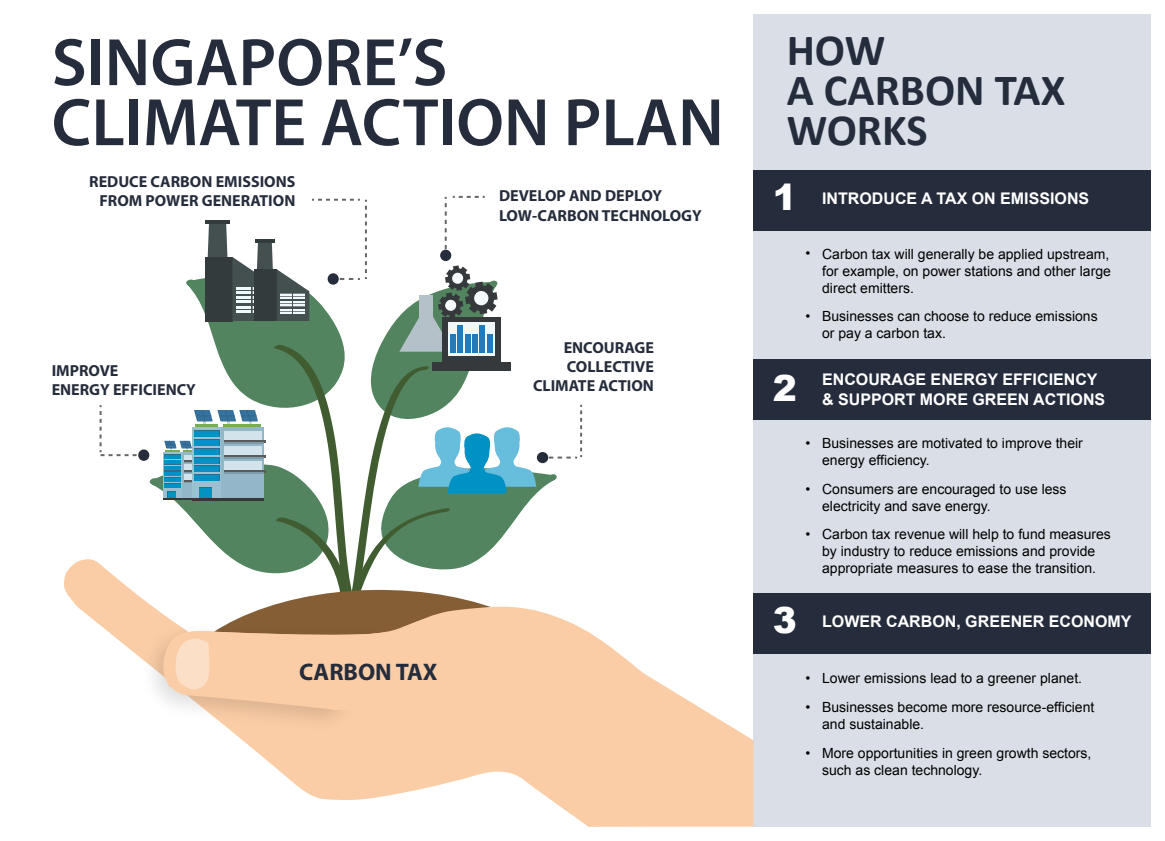
<style>
.page{position:relative;width:1165px;height:841px;background:#fff}
.page>*{position:absolute;margin:0;border:0;box-sizing:border-box;transform-origin:0 0}
.t1{font:600 67.6px/60px "Myriad Pro";color:#252d3c}
.t2{font:700 44.8px/40px "Calibri";color:#252d3c}
.t3{font:900 36px "Arial";color:#fff}
.t4{font:700 24px "Myriad";color:#252d3c}
.t5{font:700 16px/19.2px "Myriad";color:#252d3c;text-align:right}
.t6{font:700 16px/19.2px "Arial";color:#fff}
.t7{font:14px/16.8px "Arial";color:#000}
</style>
<div class="page">
<svg style="left:64px;top:559px;width:36px;height:66px;fill:#facda6"></svg>
<div style="left:753px;top:14px;width:397px;height:812px;background:#dadfe7"></div>
<div style="left:753px;top:593px;width:397px;height:60px;background:#252d3c"></div>
<div style="left:753px;top:359px;width:397px;height:61px;background:#252d3c"></div>
<div style="left:753px;top:170px;width:397px;height:61px;background:#252d3c"></div>
<svg style="left:100px;top:196px;width:653px;height:630px"></svg>
<h1 class="t1" style="left:52px;top:31px;width:673px">SINGAPORE’S<br>CLIMATE ACTION PLAN</h1>
<p class="t5" style="left:89px;top:172px;width:208px">REDUCE CARBON EMISSIONS<br>FROM POWER GENERATION</p>
<p class="t5" style="left:52px;top:361px;width:146px;text-align:left">IMPROVE<br>ENERGY EFFICIENCY</p>
<p class="t5" style="left:499px;top:187px;width:204px;text-align:left">DEVELOP AND DEPLOY<br>LOW-CARBON TECHNOLOGY</p>
<p class="t5" style="left:533px;top:338px;width:122px">ENCOURAGE<br>COLLECTIVE<br>CLIMATE ACTION</p>
<h3 class="t4" style="left:299px;top:659px;width:140px">CARBON TAX</h3>
<h2 class="t2" style="left:786px;top:30px;width:280px">HOW<br>A CARBON TAX<br>WORKS</h2>
<h3 class="t3" style="left:772px;top:171px;width:26px">1</h3>
<p class="t6" style="left:822px;top:189px;width:268px">INTRODUCE A TAX ON EMISSIONS</p>
<p class="t7" style="left:805px;top:245px;width:6px">•</p>
<p class="t7" style="left:805px;top:307px;width:6px">•</p>
<p class="t7" style="left:822px;top:246px;width:290px;text-align:justify">Carbon tax will generally be applied upstream, for example, on power stations and other large direct emitters.</p>
<p class="t7" style="left:822px;top:308px;width:277px">Businesses can choose to reduce emissions or pay a carbon tax.</p>
<h3 class="t3" style="left:772px;top:362px;width:26px">2</h3>
<p class="t6" style="left:822px;top:370px;width:284px">ENCOURAGE ENERGY EFFICIENCY &amp; SUPPORT MORE GREEN ACTIONS</p>
<p class="t7" style="left:805px;top:435px;width:6px">•</p>
<p class="t7" style="left:805px;top:480px;width:6px">•</p>
<p class="t7" style="left:805px;top:526px;width:6px">•</p>
<h3 class="t3" style="left:772px;top:594px;width:26px">3</h3>
<p class="t7" style="left:822px;top:435px;width:262px">Businesses are motivated to improve their energy efficiency.</p>
<p class="t7" style="left:822px;top:480px;width:246px">Consumers are encouraged to use less electricity and save energy.</p>
<p class="t7" style="left:822px;top:526px;width:290px">Carbon tax revenue will help to fund measures by industry to reduce emissions and provide appropriate measures to ease the transition.</p>
<p class="t6" style="left:822px;top:612px;width:311px">LOWER CARBON, GREENER ECONOMY</p>
<p class="t7" style="left:805px;top:664px;width:6px;line-height:28.8px">• •</p>
<p class="t7" style="left:805px;top:744px;width:6px">•</p>
<p class="t7" style="left:822px;top:664px;width:274px;line-height:28.8px">Lower emissions lead to a greener planet.<br>Businesses become more resource-efficient</p>
<p class="t7" style="left:822px;top:709px;width:271px;line-height:28.8px">and sustainable.<br>More opportunities in green growth sectors,</p>
<p class="t7" style="left:822px;top:761px;width:162px">such as clean technology.</p>
</div>
